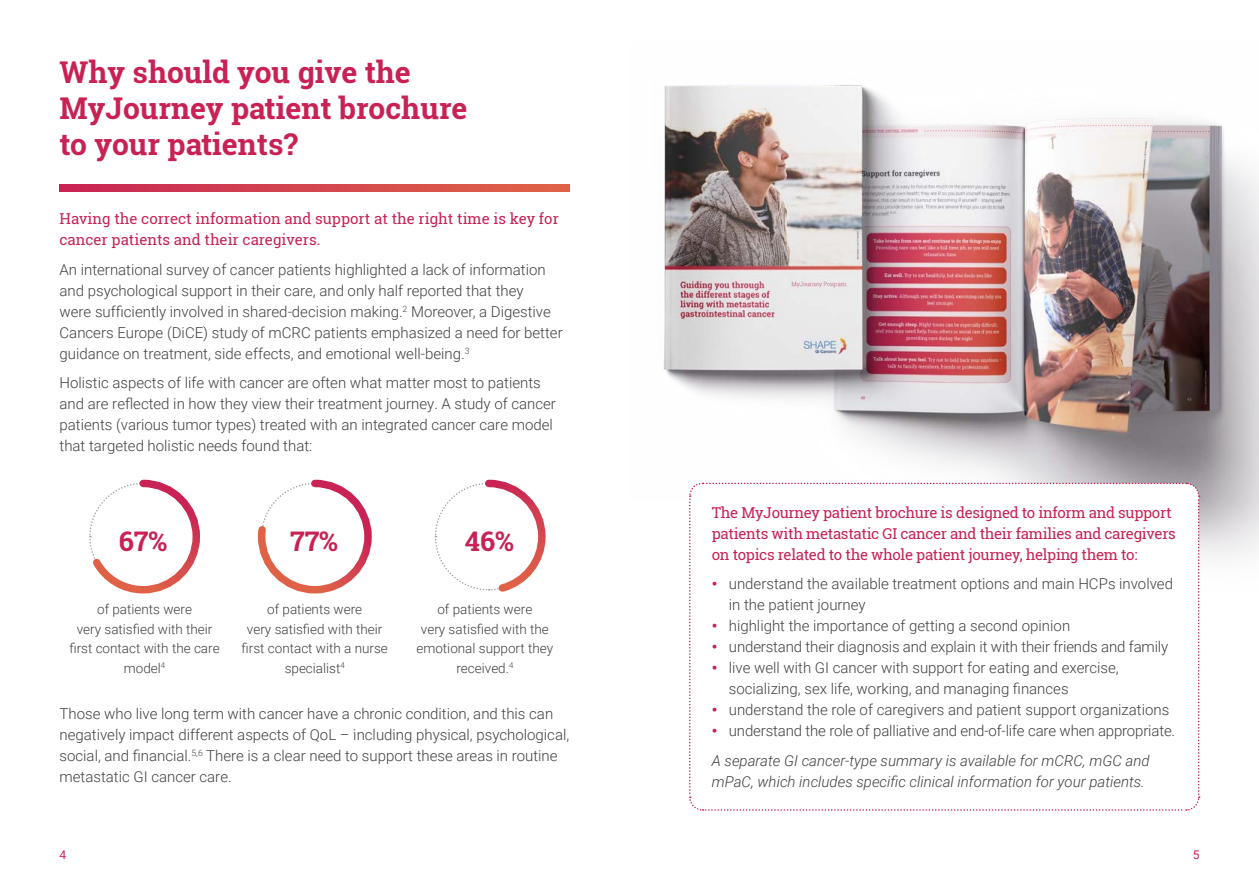
<style>
.page{position:relative;width:1259px;height:893px;background:#fff}
.page>*{position:absolute;margin:0;border:0;box-sizing:border-box;transform-origin:0 0}
.t1{font:700 30px/36px "Roboto Slab";color:#c82254}
.t2{font:700 27px "Roboto Slab";color:#c82254}
.t3{font:300 15px/21px "Roboto";color:#414042}
.t4{font:15px/21px "Roboto Slab";letter-spacing:-.02em;color:#c82254}
.t5{font:15px/21px "Roboto Slab";color:#c82254}
.t6{font:italic 300 15px "Roboto";color:#414042}
.t7{font:300 13.5px/19.5px "Roboto";color:#414042;text-align:center}
.t8{font:12px "Roboto";color:#c82254}
.s1{font-weight:900;color:#c82254}
.s2{font-style:italic}
</style>
<div class="page">
<img style="left:663px;top:84px;width:596px;height:474px">
<svg style="left:60px;top:185px;width:510px;height:6px;background:#d3454e"></svg>
<svg style="left:688px;top:482px;width:512px;height:329px"></svg>
<svg style="left:89px;top:479px;width:111px;height:115px"></svg>
<svg style="left:257px;top:479px;width:115px;height:115px"></svg>
<svg style="left:435px;top:479px;width:111px;height:113px"></svg>
<h1 class="t1" style="left:60px;top:54px;width:409px">Why should you give the<br>MyJourney patient brochure to your patients?</h1>
<p class="t5" style="left:60px;top:208px;width:501px">Having the correct information and support at the right time is key for cancer patients and their caregivers.</p>
<p class="t3" style="left:60px;top:258px;width:505px">An international survey of cancer patients highlighted a lack of information and psychological support in their care, and only half reported that they<br>were sufficiently involved in shared-decision making.<sup>2</sup> Moreover, a Digestive Cancers Europe (DiCE) study of mCRC patients emphasized a need for better guidance on treatment, side effects, and emotional well-being.<sup>3</sup></p>
<p class="t3" style="left:60px;top:372px;width:498px">Holistic aspects of life with cancer are often what matter most to patients and are reflected in how they view their treatment journey. A study of cancer patients (various tumor types) treated with an integrated cancer care model that targeted holistic needs found that:</p>
<h2 class="t2" style="left:119px;top:522px;width:50px">67%</h2>
<h2 class="t2" style="left:290px;top:522px;width:50px">77%</h2>
<h2 class="t2" style="left:465px;top:522px;width:51px">46%</h2>
<p class="t7" style="left:69px;top:599px;width:152px">of patients were<br>very satisfied with their first contact with the care model<sup>4</sup></p>
<p class="t7" style="left:242px;top:599px;width:148px">of patients were<br>very satisfied with their first contact with a nurse specialist<sup>4</sup></p>
<p class="t7" style="left:416px;top:599px;width:138px">of patients were<br>very satisfied with the emotional support they received.<sup>4</sup></p>
<p class="t3" style="left:60px;top:702px;width:511px">Those who live long term with cancer have a chronic condition, and this can negatively impact different aspects of QoL – including physical, psychological, social, and financial.<sup>5,6</sup> There is a clear need to support these areas in routine metastatic GI cancer care.</p>
<p class="t8" style="left:60px;top:846px;width:8px">4</p>
<p class="t4" style="left:712px;top:501px;width:465px">The MyJourney patient brochure is designed to inform and support patients with metastatic GI cancer and their families and caregivers on topics related to the whole patient journey, helping them to:</p>
<p class="t3" style="left:729px;top:573px;width:446px;text-indent:-17px"><span class="s1">•</span> understand the available treatment options and main HCPs involved in the patient journey</p>
<p class="t3" style="left:712px;top:615px;width:360px"><span class="s1">•</span> highlight the importance of getting a second opinion</p>
<p class="t3" style="left:712px;top:636px;width:458px"><span class="s1">•</span> understand their diagnosis and explain it with their friends and family</p>
<p class="t3" style="left:729px;top:657px;width:391px;text-indent:-17px"><span class="s1">•</span> live well with GI cancer with support for eating and exercise, socializing, sex life, working, and managing finances</p>
<p class="t3" style="left:712px;top:699px;width:459px"><span class="s1">•</span> understand the role of caregivers and patient support organizations</p>
<p class="t3" style="left:712px;top:715px;width:465px;line-height:29.5px"><span class="s1">•</span> understand the role of palliative and end-of-life care when appropriate.<br><span class="s2">A separate GI cancer-type summary is available for mCRC, mGC and</span></p>
<p class="t6" style="left:712px;top:771px;width:434px">mPaC, which includes specific clinical information for your patients.</p>
<p class="t8" style="left:1192px;top:846px;width:8px">5</p>
</div>
